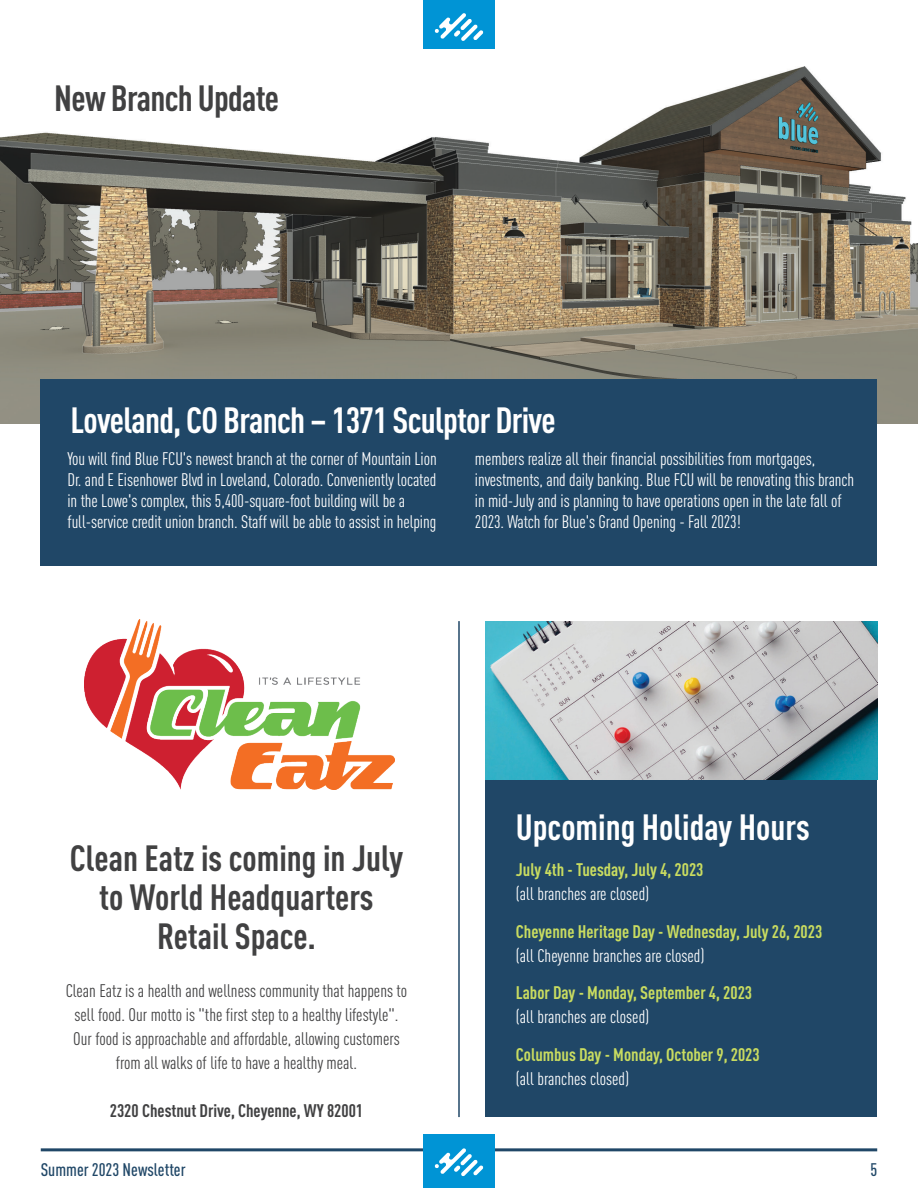
<style>
.page{position:relative;width:918px;height:1188px;background:#fff}
.page>*{position:absolute;margin:0;border:0;box-sizing:border-box;transform-origin:0 0}
.t1{font:700 condensed 36px/39px "DINOT";color:#414142;text-align:center}
.t2{font:700 condensed 36px "DINOT";letter-spacing:-.02em;color:#fff}
.t3{font:700 condensed 36px "DINOT";color:#fff}
.t4{font:700 condensed 36px "DINOT";letter-spacing:-.02em;color:#414142}
.t5{font:condensed 18px/21px "DINOT";letter-spacing:-.005em;color:#fff}
.t6{font:700 condensed 18px/24px "DINOT";color:#c9dc60}
.paragraph_text{font:condensed 18px/24px "DINOT";color:#414142;text-align:center}
.paragraph_text-2{font:700 condensed 18px "DINOT";color:#414142}
.t7{font:500 condensed 18px "DINOT";color:#204767}
.s1{font-weight:400;color:#fff}
</style>
<div class="page">
<hr style="left:41px;top:1148px;width:836px;height:3px;background:#204767">
<div style="left:423px;top:1134px;width:72px;height:54px;background:#0094d5"></div>
<div style="left:423px;top:0;width:72px;height:54px;background:#0094d5"></div>
<svg style="left:435px;top:13px;width:48px;height:28px"></svg>
<svg style="left:435px;top:1148px;width:48px;height:28px"></svg>
<img style="left:0;top:50px;width:918px;height:374px">
<div style="left:41px;top:380px;width:836px;height:186px;background:#204767"></div>
<div style="left:486px;top:780px;width:391px;height:337px;background:#204767"></div>
<img style="left:486px;top:621px;width:391px;height:159px">
<hr style="left:458px;top:621px;width:2px;height:496px;background:#204767">
<img style="left:85px;top:620px;width:309px;height:169px">
<p class="t4" style="left:54px;top:72px;width:226px">New Branch Update</p>
<p class="t2" style="left:70px;top:394px;width:487px">Loveland, CO Branch – 1371 Sculptor Drive</p>
<p class="t5" style="left:68px;top:447px;width:371px">You will find Blue FCU's newest branch at the corner of Mountain Lion Dr. and E Eisenhower Blvd in Loveland, Colorado. Conveniently located in the Lowe's complex, this 5,400-square-foot building will be a full-service credit union branch. Staff will be able to assist in helping</p>
<p class="t5" style="left:475px;top:447px;width:381px">members realize all their financial possibilities from mortgages, investments, and daily banking. Blue FCU will be renovating this branch in mid-July and is planning to have operations open in the late fall of 2023. Watch for Blue's Grand Opening - Fall 2023!</p>
<p class="t1" style="left:70px;top:836px;width:335px">Clean Eatz is coming in July to World Headquarters<br>Retail Space.</p>
<p class="paragraph_text" style="left:66px;top:978px;width:343px">Clean Eatz is a health and wellness community that happens to sell food. Our motto is "the first step to a healthy lifestyle".<br>Our food is approachable and affordable, allowing customers from all walks of life to have a healthy meal.</p>
<p class="paragraph_text-2" style="left:110px;top:1097px;width:255px">2320 Chestnut Drive, Cheyenne, WY 82001</p>
<p class="t3" style="left:516px;top:801px;width:295px">Upcoming Holiday Hours</p>
<p class="t6" style="left:516px;top:856px;width:189px">July 4th - Tuesday, July 4, 2023 <span class="s1">(all branches are closed)</span></p>
<p class="t6" style="left:516px;top:918px;width:308px">Cheyenne Heritage Day - Wednesday, July 26, 2023 <span class="s1">(all Cheyenne branches are closed)</span></p>
<p class="t6" style="left:516px;top:979px;width:238px">Labor Day - Monday, September 4, 2023 <span class="s1">(all branches are closed)</span></p>
<p class="t6" style="left:516px;top:1041px;width:245px">Columbus Day - Monday, October 9, 2023 <span class="s1">(all branches closed)</span></p>
<p class="t7" style="left:41px;top:1157px;width:146px">Summer 2023 Newsletter</p>
<p class="t7" style="left:870px;top:1157px;width:8px">5</p>
</div>
